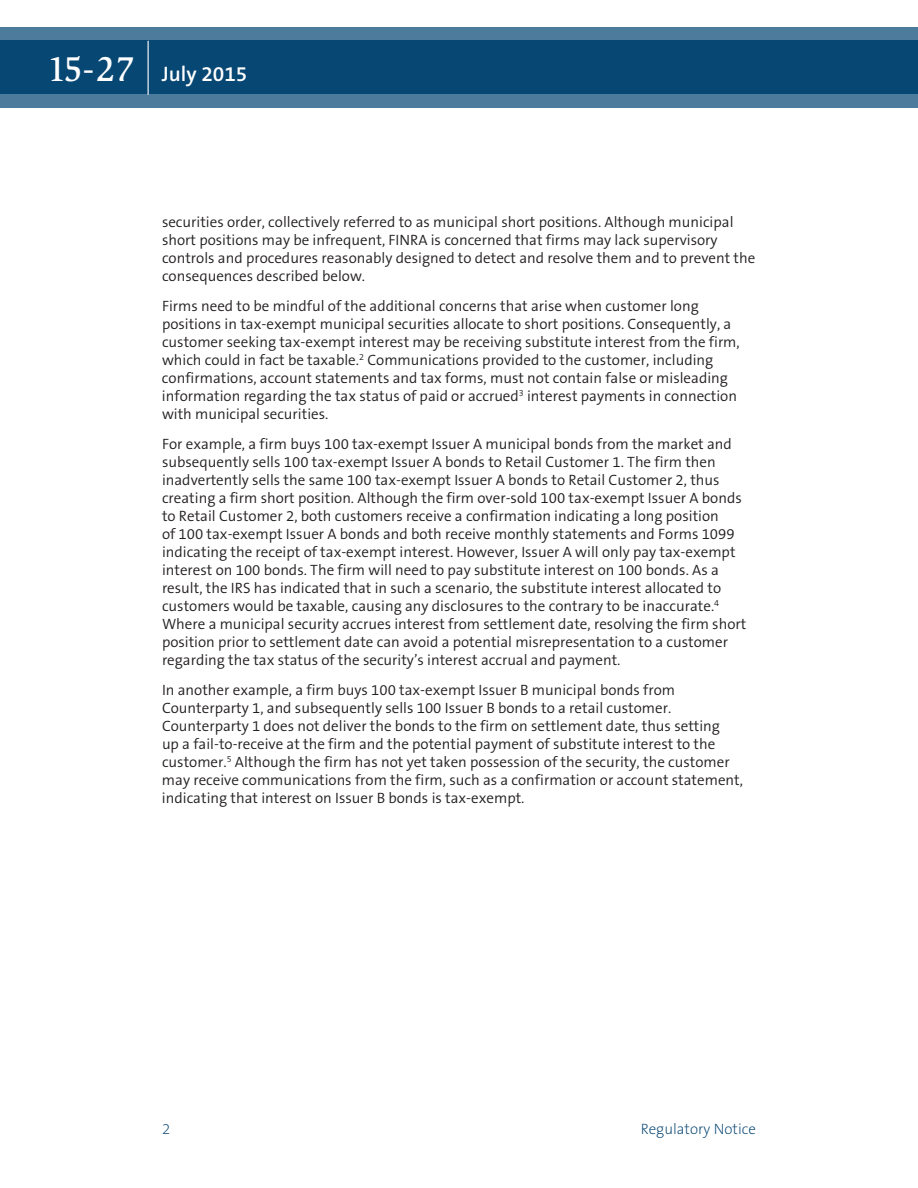
<style>
.page{position:relative;width:918px;height:1188px;background:#fff}
.page>*{position:absolute;margin:0;border:0;box-sizing:border-box;transform-origin:0 0}
.t1{font:600 21px "The Sans B6";color:#fff}
.t2{font:300 15px/18px "The Sans B4";color:#231f20}
.t3{font:200 15px "The Sans B2";color:#004270}
.s1{font-family:"Slimbach LT";font-weight:500;font-size:36px}
</style>
<div class="page">
<svg style="left:0;top:27px;width:918px;height:81px;background:#1e5881"></svg>
<hr style="left:148px;top:41px;width:1px;height:54px;background:#fff">
<h1 class="t1" style="left:47px;top:63px;width:202px"><span class="s1">15-27</span> July 2015</h1>
<p class="t2" style="left:162px;top:213px;width:595px">securities order, collectively referred to as municipal short positions. Although municipal short positions may be infrequent, FINRA is concerned that firms may lack supervisory controls and procedures reasonably designed to detect and resolve them and to prevent the consequences described below.</p>
<p class="t2" style="left:162px;top:297px;width:579px">Firms need to be mindful of the additional concerns that arise when customer long positions in tax-exempt municipal securities allocate to short positions. Consequently, a customer seeking tax-exempt interest may be receiving substitute interest from the firm, which could in fact be taxable.<sup>2</sup> Communications provided to the customer, including confirmations, account statements and tax forms, must not contain false or misleading information regarding the tax status of paid or accrued<sup>3</sup> interest payments in connection with municipal securities.</p>
<p class="t2" style="left:162px;top:435px;width:586px">For example, a firm buys 100 tax-exempt Issuer A municipal bonds from the market and subsequently sells 100 tax-exempt Issuer A bonds to Retail Customer 1. The firm then inadvertently sells the same 100 tax-exempt Issuer A bonds to Retail Customer 2, thus creating a firm short position. Although the firm over-sold 100 tax-exempt Issuer A bonds to Retail Customer 2, both customers receive a confirmation indicating a long position<br>of 100 tax-exempt Issuer A bonds and both receive monthly statements and Forms 1099 indicating the receipt of tax-exempt interest. However, Issuer A will only pay tax-exempt interest on 100 bonds. The firm will need to pay substitute interest on 100 bonds. As a result, the IRS has indicated that in such a scenario, the substitute interest allocated to customers would be taxable, causing any disclosures to the contrary to be inaccurate.<sup>4<br></sup>Where a municipal security accrues interest from settlement date, resolving the firm short position prior to settlement date can avoid a potential misrepresentation to a customer regarding the tax status of the security’s interest accrual and payment.</p>
<p class="t2" style="left:162px;top:681px;width:583px">In another example, a firm buys 100 tax-exempt Issuer B municipal bonds from Counterparty 1, and subsequently sells 100 Issuer B bonds to a retail customer.<br>Counterparty 1 does not deliver the bonds to the firm on settlement date, thus setting<br>up a fail-to-receive at the firm and the potential payment of substitute interest to the customer.<sup>5</sup> Although the firm has not yet taken possession of the security, the customer may receive communications from the firm, such as a confirmation or account statement, indicating that interest on Issuer B bonds is tax-exempt.</p>
<p class="t3" style="left:162px;top:1121px;width:10px">2</p>
<p class="t3" style="left:641px;top:1121px;width:117px">Regulatory Notice</p>
</div>
